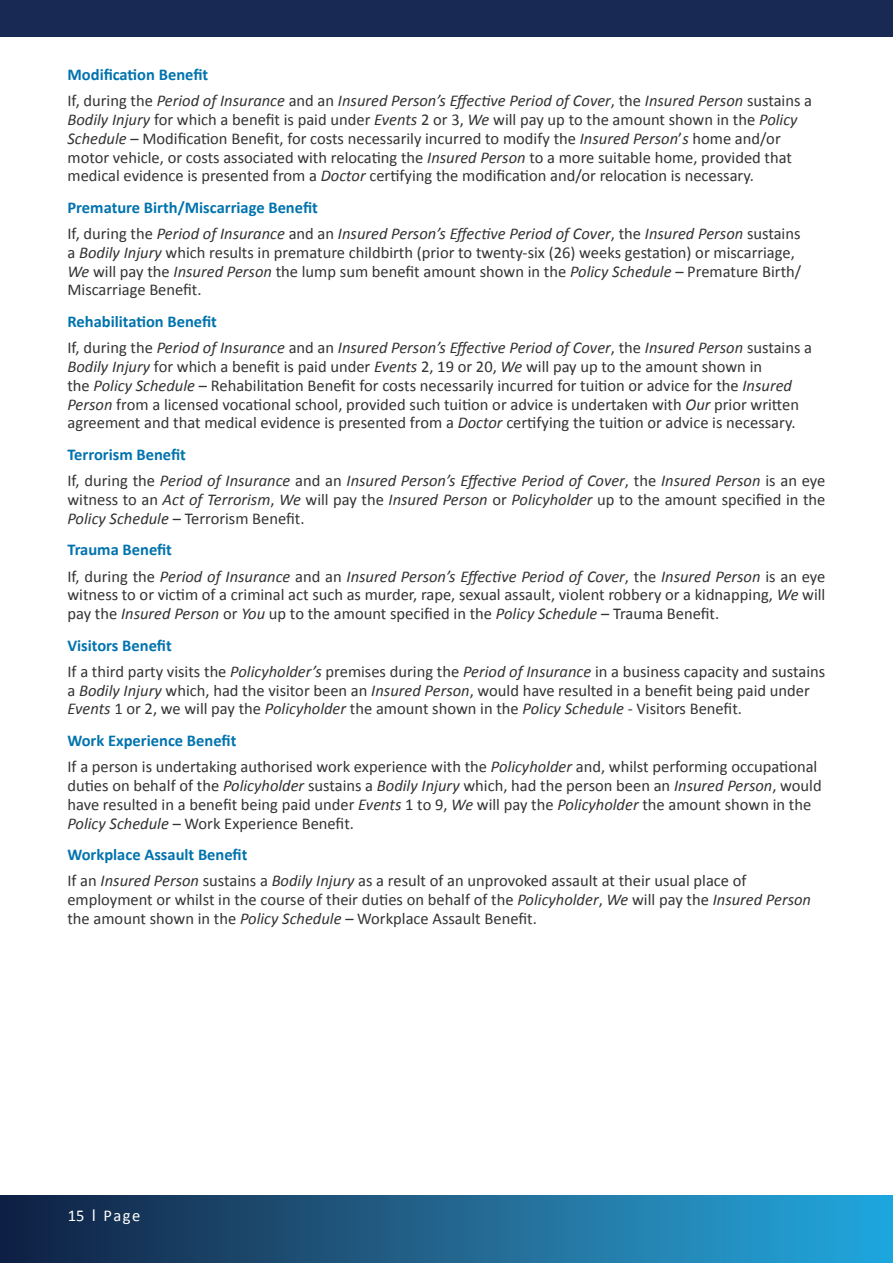
<style>
.page{position:relative;width:893px;height:1263px;background:#fff}
.page>*{position:absolute;margin:0;border:0;box-sizing:border-box;transform-origin:0 0}
.t1{font:16.5px/18.8px "Calibri";color:#333334}
.t2{font:italic 16.5px/26.2px "Calibri";color:#333334}
.t3{font:16.5px "Calibri";letter-spacing:.085em;color:#fff}
.s1{font-weight:700;font-style:normal;color:#0073ae}
.s2{font-style:normal}
.s3{font-style:italic}
.s4{font-weight:700;color:#0073ae}
.s5{font-size:18.6px}
</style>
<div class="page">
<div style="left:0;top:0;width:893px;height:37px;background:#182a54"></div>
<div style="left:0;top:1195px;width:893px;height:68px;background:linear-gradient(to right,#152040,#28a9de)"></div>
<p class="t2" style="left:68px;top:61px;width:746px"><span class="s1">Modification Benefit<br></span><span class="s2">If, during the</span> Period of Insurance <span class="s2">and an</span> Insured Person’s Effective Period of Cover<span class="s2">, the</span> Insured Person <span class="s2">sustains a</span></p>
<p class="t1" style="left:67px;top:109px;width:732px"><span class="s3">Bodily Injury</span> for which a benefit is paid under <span class="s3">Events</span> 2 or 3, <span class="s3">We</span> will pay up to the amount shown in the <span class="s3">Policy Schedule</span> – Modification Benefit, for costs necessarily incurred to modify the <span class="s3">Insured Person</span>’<span class="s3">s</span> home and/or motor vehicle, or costs associated with relocating the <span class="s3">Insured Person</span> to a more suitable home, provided that medical evidence is presented from a <span class="s3">Doctor</span> certifying the modification and/or relocation is necessary.</p>
<p class="t2" style="left:67px;top:194px;width:734px"><span class="s1">Premature Birth/Miscarriage Benefit<br></span><span class="s2">If, during the</span> Period of Insurance <span class="s2">and an</span> Insured Person’s Effective Period of Cover<span class="s2">, the</span> Insured Person <span class="s2">sustains</span></p>
<p class="t1" style="left:67px;top:242px;width:735px">a <span class="s3">Bodily Injury</span> which results in premature childbirth (prior to twenty-six (26) weeks gestation) or miscarriage,<br><span class="s3">We</span> will pay the <span class="s3">Insured Person</span> the lump sum benefit amount shown in the <span class="s3">Policy Schedule</span> – Premature Birth/<br>Miscarriage Benefit.</p>
<p class="t2" style="left:67px;top:308px;width:746px"><span class="s1">Rehabilitation Benefit<br></span><span class="s2">If, during the</span> Period of Insurance <span class="s2">and an</span> Insured Person’s Effective Period of Cover<span class="s2">, the</span> Insured Person <span class="s2">sustains a</span></p>
<p class="t1" style="left:67px;top:356px;width:733px"><span class="s3">Bodily Injury</span> for which a benefit is paid under <span class="s3">Events</span> 2, 19 or 20, <span class="s3">We</span> will pay up to the amount shown in<br>the <span class="s3">Policy Schedule</span> – Rehabilitation Benefit for costs necessarily incurred for tuition or advice for the <span class="s3">Insured Person</span> from a licensed vocational school, provided such tuition or advice is undertaken with <span class="s3">Our</span> prior written agreement and that medical evidence is presented from a <span class="s3">Doctor</span> certifying the tuition or advice is necessary.</p>
<p class="t2" style="left:67px;top:441px;width:759px"><span class="s1">Terrorism Benefit<br></span><span class="s2">If, during the</span> Period of Insurance <span class="s2">and an</span> Insured Person’s Effective Period of Cover<span class="s2">, the</span> Insured Person <span class="s2">is an eye</span></p>
<p class="t1" style="left:67px;top:489px;width:759px">witness to an <span class="s3">Act of Terrorism</span>, <span class="s3">We</span> will pay the <span class="s3">Insured Person</span> or <span class="s3">Policyholder</span> up to the amount specified in the<br><span class="s3">Policy Schedule</span> – Terrorism Benefit.</p>
<p class="t2" style="left:67px;top:536px;width:759px"><span class="s1">Trauma Benefit<br></span><span class="s2">If, during the</span> Period of Insurance <span class="s2">and an</span> Insured Person’s Effective Period of Cover<span class="s2">, the</span> Insured Person <span class="s2">is an eye</span></p>
<p class="t1" style="left:67px;top:585px;width:759px">witness to or victim of a criminal act such as murder, rape, sexual assault, violent robbery or a kidnapping, <span class="s3">We</span> will pay the <span class="s3">Insured Person</span> or <span class="s3">You</span> up to the amount specified in the <span class="s3">Policy Schedule</span> – Trauma Benefit.</p>
<p class="t1" style="left:67px;top:631px;width:759px;line-height:26.2px"><span class="s4">Visitors Benefit<br></span>If a third party visits the <span class="s3">Policyholder’s</span> premises during the <span class="s3">Period of Insurance</span> in a business capacity and sustains</p>
<p class="t1" style="left:67px;top:680px;width:744px">a <span class="s3">Bodily Injury</span> which, had the visitor been an <span class="s3">Insured Person</span>, would have resulted in a benefit being paid under<br><span class="s3">Events</span> 1 or 2, we will pay the <span class="s3">Policyholder</span> the amount shown in the <span class="s3">Policy Schedule</span> - Visitors Benefit.</p>
<p class="t1" style="left:67px;top:727px;width:751px;line-height:26.2px"><span class="s4">Work Experience Benefit<br></span>If a person is undertaking authorised work experience with the <span class="s3">Policyholder</span> and, whilst performing occupational</p>
<p class="t1" style="left:67px;top:775px;width:756px">duties on behalf of the <span class="s3">Policyholder</span> sustains a <span class="s3">Bodily Injury</span> which, had the person been an <span class="s3">Insured Person</span>, would have resulted in a benefit being paid under <span class="s3">Events</span> 1 to 9, <span class="s3">We</span> will pay the <span class="s3">Policyholder</span> the amount shown in the<br><span class="s3">Policy Schedule</span> – Work Experience Benefit.</p>
<p class="t1" style="left:67px;top:841px;width:681px;line-height:26.2px"><span class="s4">Workplace Assault Benefit<br></span>If an <span class="s3">Insured Person</span> sustains a <span class="s3">Bodily Injury</span> as a result of an unprovoked assault at their usual place of</p>
<p class="t1" style="left:67px;top:889px;width:745px">employment or whilst in the course of their duties on behalf of the <span class="s3">Policyholder</span>, <span class="s3">We</span> will pay the <span class="s3">Insured Person </span>the amount shown in the <span class="s3">Policy Schedule</span> – Workplace Assault Benefit.</p>
<p class="t3" style="left:68px;top:1206px;width:74px">15 <span class="s5">I</span> Page</p>
</div>
